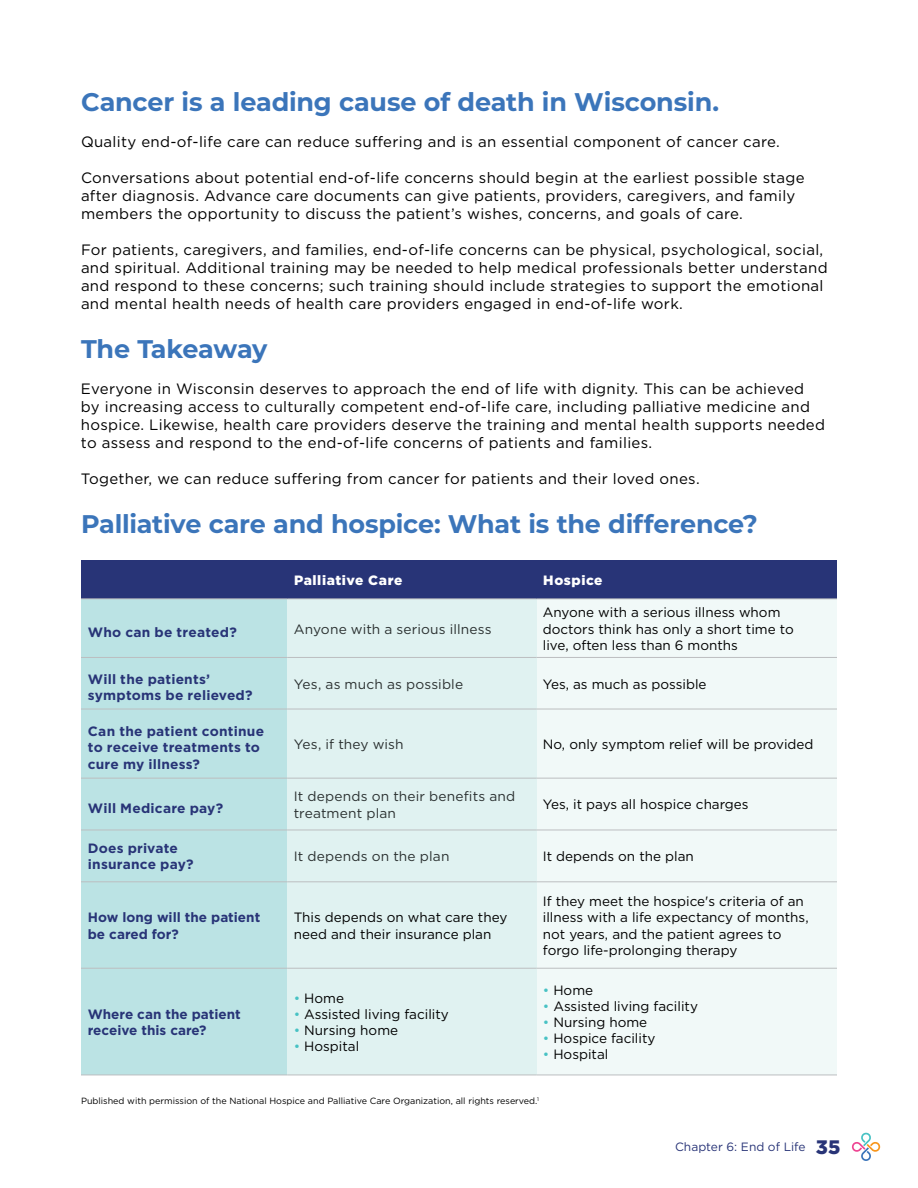
<style>
.page{position:relative;width:918px;height:1188px;background:#fff}
.page>*{position:absolute;margin:0;border:0;box-sizing:border-box;transform-origin:0 0}
.t1{font:700 25.5px "Montserrat";letter-spacing:-.01em;color:#3b75ba}
.t2{font:15px/18px "Gotham";letter-spacing:.02em;color:#000}
.t3{font:13.5px/16.2px "Gotham";color:#000}
.t4{font:700 13.5px/16.2px "Gotham";letter-spacing:.01em;color:#283477}
.t5{font:13.5px/16.2px "Gotham";letter-spacing:.01em;color:#2b3131}
.t6{font:900 13.5px "Gotham";letter-spacing:.04em;color:#fff}
.t7{font:12px "Gotham HTF";color:#283477}
.t8{font:9px "Gotham";color:#000}
.s1{color:#48c2c4}
.s2{font-family:"Gotham";font-weight:900;font-size:19.5px}
</style>
<div class="page">
<div style="left:81px;top:560px;width:206px;height:39px;background:#283477"></div>
<div style="left:287px;top:560px;width:249px;height:39px;background:#283477"></div>
<div style="left:536px;top:560px;width:301px;height:39px;background:#283477"></div>
<div style="left:536px;top:599px;width:301px;height:58px;background:#f1f9f8"></div>
<div style="left:536px;top:657px;width:301px;height:52px;background:#f1f9f8"></div>
<div style="left:536px;top:709px;width:301px;height:69px;background:#f1f9f8"></div>
<div style="left:536px;top:778px;width:301px;height:52px;background:#f1f9f8"></div>
<div style="left:536px;top:830px;width:301px;height:52px;background:#f1f9f8"></div>
<div style="left:536px;top:882px;width:301px;height:86px;background:#f1f9f8"></div>
<div style="left:536px;top:968px;width:301px;height:107px;background:#f1f9f8"></div>
<div style="left:81px;top:599px;width:206px;height:58px;background:#bbe3e4"></div>
<div style="left:81px;top:657px;width:206px;height:52px;background:#bbe3e4"></div>
<div style="left:81px;top:709px;width:206px;height:69px;background:#bbe3e4"></div>
<div style="left:81px;top:778px;width:206px;height:52px;background:#bbe3e4"></div>
<div style="left:81px;top:830px;width:206px;height:52px;background:#bbe3e4"></div>
<div style="left:81px;top:882px;width:206px;height:86px;background:#bbe3e4"></div>
<div style="left:81px;top:968px;width:206px;height:107px;background:#bbe3e4"></div>
<div style="left:287px;top:599px;width:249px;height:58px;background:#e0f2f1"></div>
<div style="left:287px;top:657px;width:249px;height:52px;background:#e0f2f1"></div>
<div style="left:287px;top:709px;width:249px;height:69px;background:#e0f2f1"></div>
<div style="left:287px;top:778px;width:249px;height:52px;background:#e0f2f1"></div>
<div style="left:287px;top:830px;width:249px;height:52px;background:#e0f2f1"></div>
<div style="left:287px;top:882px;width:249px;height:86px;background:#e0f2f1"></div>
<div style="left:287px;top:968px;width:249px;height:107px;background:#e0f2f1"></div>
<hr style="left:81px;top:599px;width:206px;height:1px;background:#bcbec0">
<hr style="left:287px;top:599px;width:249px;height:1px;background:#bcbec0">
<hr style="left:536px;top:599px;width:301px;height:1px;background:#bcbec0">
<hr style="left:81px;top:657px;width:206px;height:1px;background:#bcbec0">
<hr style="left:287px;top:657px;width:249px;height:1px;background:#bcbec0">
<hr style="left:536px;top:657px;width:301px;height:1px;background:#bcbec0">
<hr style="left:81px;top:709px;width:206px;height:1px;background:#bcbec0">
<hr style="left:287px;top:709px;width:249px;height:1px;background:#bcbec0">
<hr style="left:536px;top:709px;width:301px;height:1px;background:#bcbec0">
<hr style="left:81px;top:778px;width:206px;height:1px;background:#bcbec0">
<hr style="left:287px;top:778px;width:249px;height:1px;background:#bcbec0">
<hr style="left:536px;top:778px;width:301px;height:1px;background:#bcbec0">
<hr style="left:81px;top:830px;width:206px;height:1px;background:#bcbec0">
<hr style="left:287px;top:830px;width:249px;height:1px;background:#bcbec0">
<hr style="left:536px;top:830px;width:301px;height:1px;background:#bcbec0">
<hr style="left:81px;top:882px;width:206px;height:1px;background:#bcbec0">
<hr style="left:287px;top:882px;width:249px;height:1px;background:#bcbec0">
<hr style="left:536px;top:882px;width:301px;height:1px;background:#bcbec0">
<hr style="left:81px;top:968px;width:206px;height:1px;background:#bcbec0">
<hr style="left:287px;top:968px;width:249px;height:1px;background:#bcbec0">
<hr style="left:536px;top:968px;width:301px;height:1px;background:#bcbec0">
<hr style="left:81px;top:1075px;width:206px;height:1px;background:#bcbec0">
<hr style="left:287px;top:1075px;width:249px;height:1px;background:#bcbec0">
<hr style="left:536px;top:1075px;width:301px;height:1px;background:#bcbec0">
<svg style="left:851px;top:1132px;width:30px;height:29px"></svg>
<h1 class="t1" style="left:81px;top:84px;width:640px">Cancer is a leading cause of death in Wisconsin.</h1>
<p class="t2" style="left:81px;top:133px;width:700px">Quality end-of-life care can reduce sufering and is an essential component of cancer care.</p>
<p class="t2" style="left:81px;top:169px;width:725px">Conversations about potential end-of-life concerns should begin at the earliest possible stage after diagnosis. Advance care documents can give patients, providers, caregivers, and family members the opportunity to discuss the patient’s wishes, concerns, and goals of care.</p>
<p class="t2" style="left:81px;top:241px;width:748px">For patients, caregivers, and families, end-of-life concerns can be physical, psychological, social, and spiritual. Additional training may be needed to help medical professionals better understand and respond to these concerns; such training should include strategies to support the emotional and mental health needs of health care providers engaged in end-of-life work.</p>
<h1 class="t1" style="left:81px;top:331px;width:188px">The Takeaway</h1>
<p class="t2" style="left:81px;top:379px;width:746px">Everyone in Wisconsin deserves to approach the end of life with dignity. This can be achieved by increasing access to culturally competent end-of-life care, including palliative medicine and hospice. Likewise, health care providers deserve the training and mental health supports needed to assess and respond to the end-of-life concerns of patients and families.</p>
<p class="t2" style="left:81px;top:469px;width:620px">Together, we can reduce sufering from cancer for patients and their loved ones.</p>
<h1 class="t1" style="left:81px;top:505px;width:678px">Palliative care and hospice: What is the difference?</h1>
<p class="t6" style="left:294px;top:571px;width:110px">Palliative Care</p>
<p class="t6" style="left:543px;top:571px;width:61px">Hospice</p>
<p class="t3" style="left:543px;top:604px;width:252px">Anyone with a serious illness whom doctors think has only a short time to live, often less than 6 months</p>
<p class="t3" style="left:543px;top:675px;width:165px">Yes, as much as possible</p>
<p class="t4" style="left:88px;top:624px;width:150px">Who can be treated?</p>
<p class="t5" style="left:294px;top:620px;width:199px">Anyone with a serious illness</p>
<p class="t4" style="left:88px;top:671px;width:166px">Will the patients’ symptoms be relieved?</p>
<p class="t5" style="left:294px;top:675px;width:171px">Yes, as much as possible</p>
<p class="t4" style="left:88px;top:723px;width:178px">Can the patient continue to receive treatments to cure my illness?</p>
<p class="t3" style="left:543px;top:736px;width:272px">No, only symptom relief will be provided</p>
<p class="t5" style="left:294px;top:736px;width:111px">Yes, if they wish</p>
<p class="t4" style="left:88px;top:800px;width:137px">Will Medicare pay?</p>
<p class="t5" style="left:294px;top:788px;width:223px">It depends on their benefts and treatment plan</p>
<p class="t4" style="left:88px;top:840px;width:107px">Does private insurance pay?</p>
<p class="t5" style="left:294px;top:848px;width:157px">It depends on the plan</p>
<p class="t4" style="left:88px;top:909px;width:174px">How long will the patient be cared for?</p>
<p class="t3" style="left:294px;top:909px;width:215px">This depends on what care they need and their insurance plan</p>
<p class="t3" style="left:294px;top:990px;width:52px"><span class="s1">•</span> Home</p>
<p class="t3" style="left:294px;top:1038px;width:67px"><span class="s1">•</span> Hospital</p>
<p class="t4" style="left:88px;top:1006px;width:154px">Where can the patient receive this care?</p>
<p class="t3" style="left:294px;top:1006px;width:157px"><span class="s1">•</span> Assisted living facility</p>
<p class="t3" style="left:294px;top:1022px;width:106px"><span class="s1">•</span> Nursing home</p>
<p class="t3" style="left:543px;top:796px;width:207px">Yes, it pays all hospice charges</p>
<p class="t3" style="left:543px;top:848px;width:152px">It depends on the plan</p>
<p class="t3" style="left:543px;top:893px;width:267px">If they meet the hospice's criteria of an illness with a life expectancy of months, not years, and the patient agrees to forgo life-prolonging therapy</p>
<p class="t3" style="left:543px;top:981px;width:52px"><span class="s1">•</span> Home</p>
<p class="t3" style="left:543px;top:998px;width:157px"><span class="s1">•</span> Assisted living facility</p>
<p class="t3" style="left:543px;top:1014px;width:106px"><span class="s1">•</span> Nursing home</p>
<p class="t3" style="left:543px;top:1030px;width:114px"><span class="s1">•</span> Hospice facility</p>
<p class="t3" style="left:543px;top:1046px;width:67px"><span class="s1">•</span> Hospital</p>
<p class="t8" style="left:81px;top:1095px;width:459px">Published with permission of the National Hospice and Palliative Care Organization, all rights reserved.<sup>1</sup></p>
<p class="t7" style="left:675px;top:1140px;width:167px">Chapter 6: End of Life <span class="s2">35</span></p>
</div>
